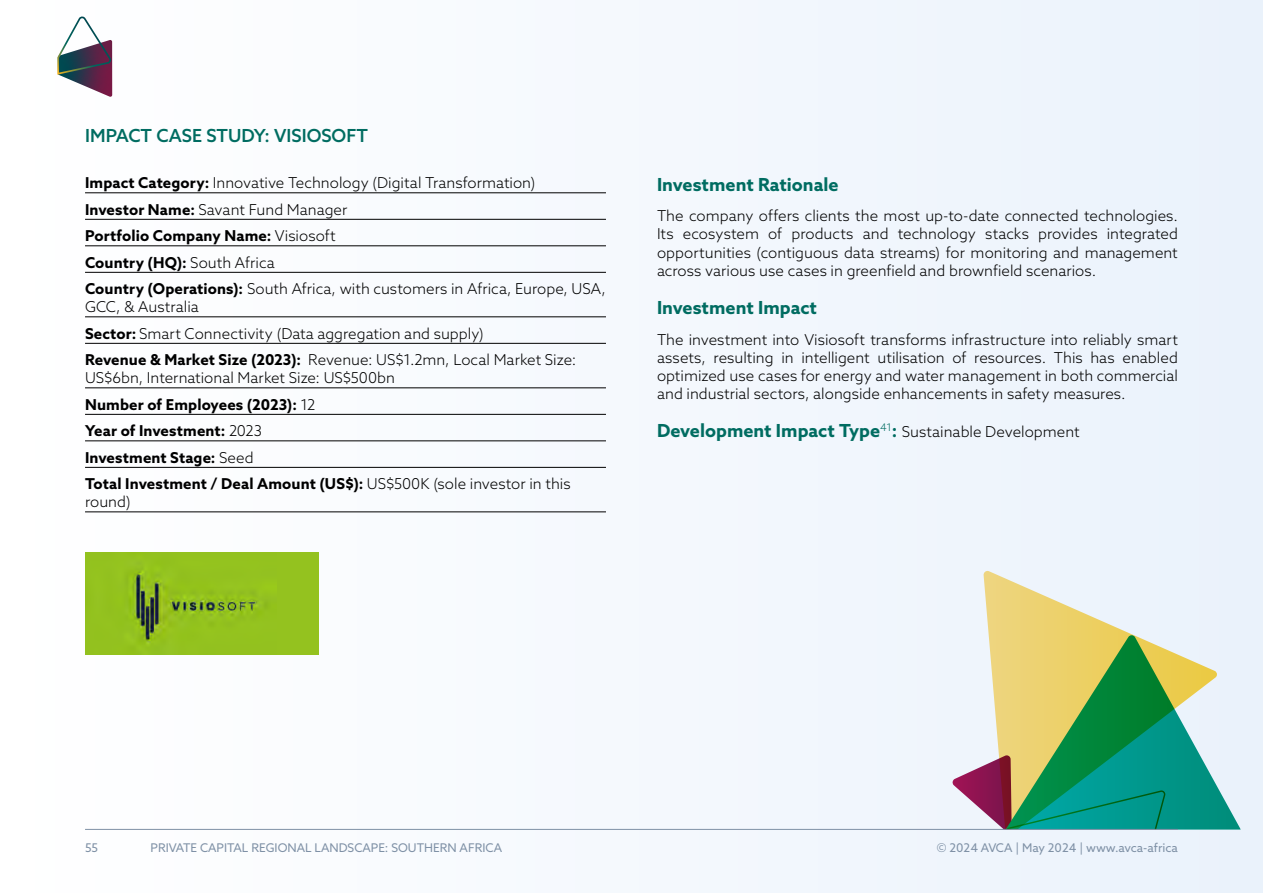
<style>
.page{position:relative;width:1263px;height:893px;background:#f5f9fd}
.page>*{position:absolute;margin:0;border:0;box-sizing:border-box;transform-origin:0 0}
.Body_copy{font:700 18px "Azo Sans";color:#006c61}
.Body_copy-2{font:500 18px "Azo Sans";color:#006c61}
.Body_copy-3{font:300 15px/18px "Azo Sans";color:#000}
.Body_copy-4{font:700 15px/18px "Azo Sans";letter-spacing:.01em;color:#000}
.t1{font:12px "Azo Sans";color:#7f91a6}
.s1{font-weight:700}
.s2{font-weight:300}
.s3{font-weight:300;font-size:15px;color:#000}
</style>
<div class="page">
<hr style="left:85px;top:193px;width:521px;height:1px;background:#000">
<hr style="left:85px;top:219px;width:521px;height:1px;background:#000">
<hr style="left:85px;top:246px;width:521px;height:1px;background:#000">
<hr style="left:85px;top:272px;width:521px;height:1px;background:#000">
<hr style="left:85px;top:317px;width:521px;height:1px;background:#000">
<hr style="left:85px;top:343px;width:521px;height:1px;background:#000">
<hr style="left:85px;top:388px;width:521px;height:1px;background:#000">
<hr style="left:85px;top:414px;width:521px;height:1px;background:#000">
<hr style="left:85px;top:441px;width:521px;height:1px;background:#000">
<hr style="left:85px;top:467px;width:521px;height:1px;background:#000">
<hr style="left:85px;top:512px;width:521px;height:1px;background:#000">
<img style="left:85px;top:553px;width:234px;height:102px">
<svg style="left:1217px;top:635px;width:23px;height:195px"></svg>
<svg style="left:983px;top:571px;width:234px;height:259px"></svg>
<svg style="left:869px;top:755px;width:296px;height:74px"></svg>
<hr style="left:85px;top:829px;width:1093px;height:1px;background:#7f91a6">
<svg style="left:57px;top:17px;width:55px;height:80px"></svg>
<p class="Body_copy-2" style="left:85px;top:124px;width:285px">IMPACT CASE STUDY: VISIOSOFT</p>
<p class="Body_copy-3" style="left:85px;top:174px;width:452px"><span class="s1">Impact Category:</span> Innovative Technology (Digital Transformation)</p>
<p class="Body_copy-3" style="left:85px;top:200px;width:264px"><span class="s1">Investor Name:</span> Savant Fund Manager</p>
<p class="Body_copy-4" style="left:85px;top:227px;width:252px">Portfolio Company Name: <span class="s2">Visiosoft</span></p>
<p class="Body_copy-4" style="left:85px;top:253px;width:191px">Country (HQ): <span class="s2">South Africa</span></p>
<p class="Body_copy-3" style="left:85px;top:280px;width:522px"><span class="s1">Country (Operations):</span> South Africa, with customers in Africa, Europe, USA,<br>GCC, &amp; Australia</p>
<p class="Body_copy-3" style="left:85px;top:324px;width:400px"><span class="s1">Sector:</span> Smart Connectivity (Data aggregation and supply)</p>
<p class="Body_copy-3" style="left:85px;top:351px;width:493px"><span class="s1">Revenue &amp; Market Size (2023):</span> Revenue: US$1.2mn, Local Market Size:<br>US$6bn, International Market Size: US$500bn</p>
<p class="Body_copy-4" style="left:85px;top:395px;width:232px">Number of Employees (2023): <span class="s2">12</span></p>
<p class="Body_copy-4" style="left:85px;top:422px;width:178px">Year of Investment: <span class="s2">2023</span></p>
<p class="Body_copy-4" style="left:85px;top:448px;width:170px">Investment Stage: <span class="s2">Seed</span></p>
<p class="Body_copy-4" style="left:85px;top:475px;width:487px">Total Investment / Deal Amount (US$): <span class="s2">US$500K (sole investor in this round)</span></p>
<p class="Body_copy" style="left:657px;top:172px;width:183px">Investment Rationale</p>
<p class="Body_copy-3" style="left:657px;top:207px;width:522px;text-align:justify">The company offers clients the most up-to-date connected technologies.<br>Its ecosystem of products and technology stacks provides integrated opportunities (contiguous data streams) for monitoring and management across various use cases in greenfield and brownfield scenarios.</p>
<p class="Body_copy" style="left:657px;top:296px;width:161px">Investment Impact</p>
<p class="Body_copy-3" style="left:657px;top:330px;width:522px;text-align:justify">The investment into Visiosoft transforms infrastructure into reliably smart assets, resulting in intelligent utilisation of resources. This has enabled optimized use cases for energy and water management in both commercial and industrial sectors, alongside enhancements in safety measures.</p>
<p class="Body_copy" style="left:657px;top:419px;width:424px">Development Impact Type<sup>41</sup>: <span class="s3">Sustainable Development</span></p>
<p class="t1" style="left:85px;top:840px;width:15px">55</p>
<p class="t1" style="left:151px;top:840px;width:353px">PRIVATE CAPITAL REGIONAL LANDSCAPE: SOUTHERN AFRICA</p>
<p class="t1" style="left:937px;top:840px;width:243px">© 2024 AVCA | May 2024 | www.avca-africa</p>
</div>
